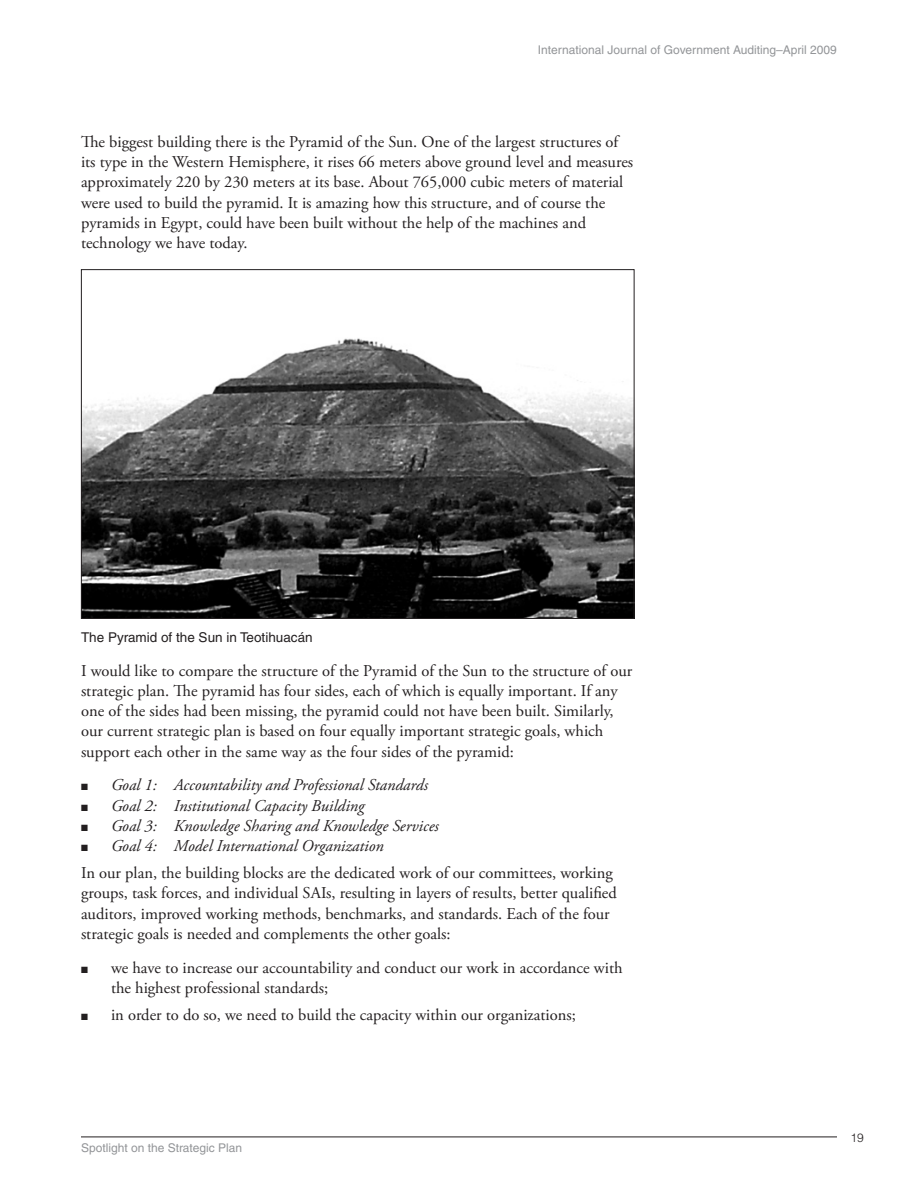
<style>
.page{position:relative;width:918px;height:1188px;background:#fff}
.page>*{position:absolute;margin:0;border:0;box-sizing:border-box;transform-origin:0 0}
._0-body_text_AGP_11{font:16.5px/20.2px "Adobe Garamond Pro";color:#231f20}
._0-body_text_w_bulle{font:16.5px/20.2px "Adobe Garamond Pro";color:#231f20}
._0-body_text_w_bulle-2{font:italic 16.5px "Adobe Garamond Pro";color:#231f20}
._0-caption_body_text{font:13.5px "Helvetica";color:#231f20}
._1-footers{font:12px "Helvetica";color:#939598}
.t1{font:300 12px "Helvetica";color:#231f20}
.t2{font:9px "Zapf Dingbats";color:#231f20}
</style>
<div class="page">
<hr style="left:81px;top:1137px;width:756px;height:1px;background:#231f20">
<img style="left:83px;top:338px;width:549px;height:279px">
<p class="_1-footers" style="left:538px;top:43px;width:301px">International Journal of Government Auditing–April 2009</p>
<p class="_0-body_text_AGP_11" style="left:81px;top:132px;width:554px">The biggest building there is the Pyramid of the Sun. One of the largest structures of its type in the Western Hemisphere, it rises 66 meters above ground level and measures approximately 220 by 230 meters at its base. About 765,000 cubic meters of material were used to build the pyramid. It is amazing how this structure, and of course the pyramids in Egypt, could have been built without the help of the machines and technology we have today.</p>
<p class="_0-caption_body_text" style="left:81px;top:629px;width:233px">The Pyramid of the Sun in Teotihuacán</p>
<p class="_0-body_text_AGP_11" style="left:81px;top:661px;width:553px">I would like to compare the structure of the Pyramid of the Sun to the structure of our strategic plan. The pyramid has four sides, each of which is equally important. If any one of the sides had been missing, the pyramid could not have been built. Similarly, our current strategic plan is based on four equally important strategic goals, which support each other in the same way as the four sides of the pyramid:</p>
<p class="_0-body_text_w_bulle-2" style="left:111px;top:775px;width:319px">Goal 1: Accountability and Professional Standards</p>
<p class="_0-body_text_w_bulle-2" style="left:111px;top:796px;width:255px">Goal 2: Institutional Capacity Building</p>
<p class="_0-body_text_w_bulle-2" style="left:111px;top:816px;width:329px">Goal 3: Knowledge Sharing and Knowledge Services</p>
<p class="_0-body_text_w_bulle-2" style="left:111px;top:836px;width:274px">Goal 4: Model International Organization</p>
<p class="_0-body_text_AGP_11" style="left:81px;top:863px;width:537px">In our plan, the building blocks are the dedicated work of our committees, working groups, task forces, and individual SAIs, resulting in layers of results, better qualified auditors, improved working methods, benchmarks, and standards. Each of the four strategic goals is needed and complements the other goals:</p>
<p class="_0-body_text_w_bulle" style="left:111px;top:958px;width:513px">we have to increase our accountability and conduct our work in accordance with the highest professional standards;</p>
<p class="_0-body_text_w_bulle" style="left:111px;top:1005px;width:466px">in order to do so, we need to build the capacity within our organizations;</p>
<p class="t2" style="left:81px;top:783px;width:8px">■</p>
<p class="t2" style="left:81px;top:803px;width:8px">■</p>
<p class="t2" style="left:81px;top:824px;width:8px">■</p>
<p class="t2" style="left:81px;top:844px;width:8px">■</p>
<p class="t2" style="left:81px;top:965px;width:8px">■</p>
<p class="t2" style="left:81px;top:1013px;width:8px">■</p>
<p class="_1-footers" style="left:81px;top:1141px;width:163px">Spotlight on the Strategic Plan</p>
<p class="t1" style="left:851px;top:1130px;width:15px">19</p>
</div>
